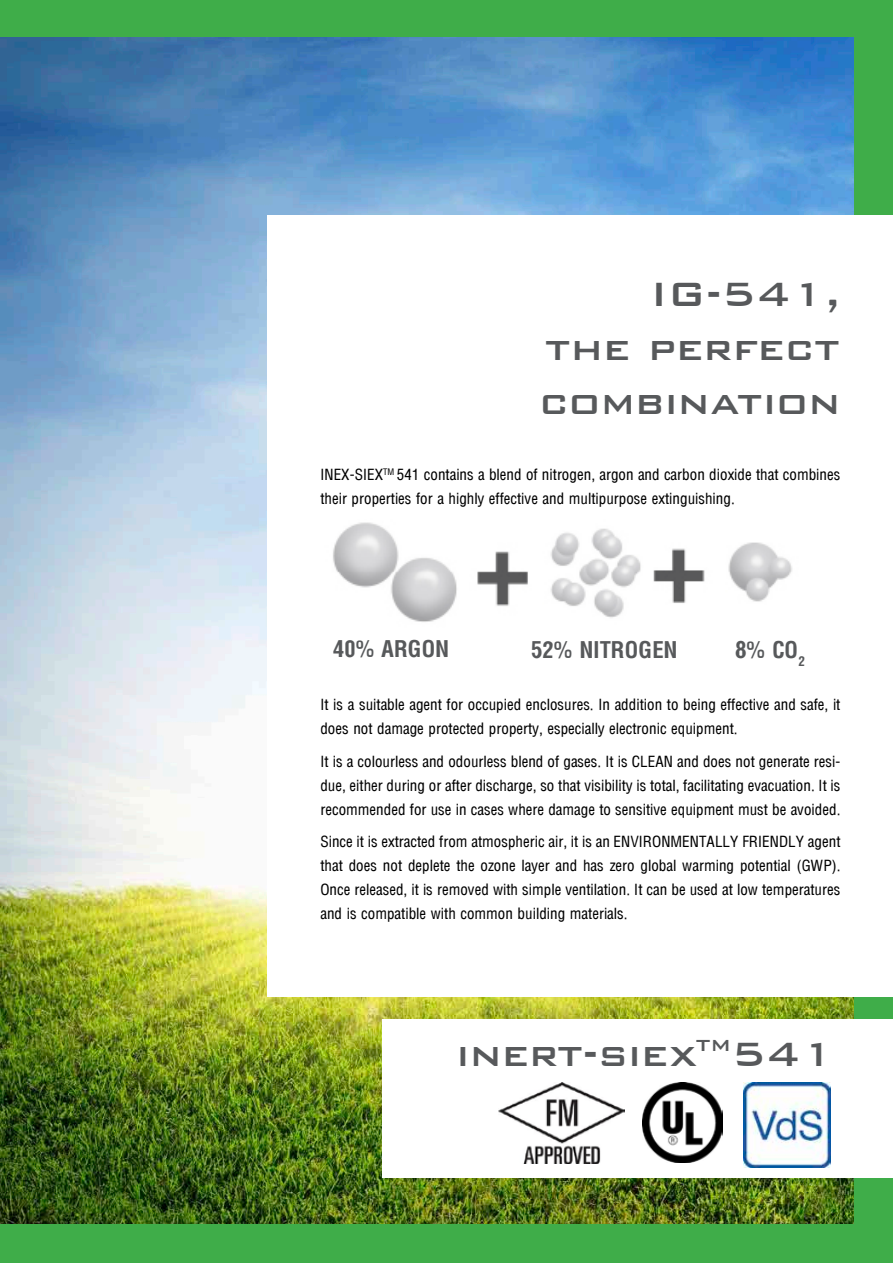
<style>
.page{position:relative;width:893px;height:1263px;background:#fff}
.page>*{position:absolute;margin:0;border:0;box-sizing:border-box;transform-origin:0 0}
.t1{font:500 45px/54px "Bank Gothic BT";color:#57595b;text-align:justify}
.t2{font:700 condensed 22.5px "Arena";color:#57595b}
.t3{font:15px/24px "Arena Condensed";color:#000}
</style>
<div class="page">
<div style="left:854px;top:0;width:39px;height:1263px;background:#3fad49"></div>
<img style="left:0;top:37px;width:854px;height:1188px">
<div style="left:268px;top:215px;width:625px;height:781px;background:#fff"></div>
<div style="left:0;top:0;width:893px;height:37px;background:#3fad49"></div>
<div style="left:0;top:1225px;width:893px;height:38px;background:#3fad49"></div>
<div style="left:383px;top:1019px;width:510px;height:159px;background:#fff"></div>
<img style="left:333px;top:522px;width:459px;height:100px">
<img style="left:743px;top:1082px;width:88px;height:85px">
<img style="left:642px;top:1082px;width:80px;height:80px">
<img style="left:499px;top:1082px;width:125px;height:81px">
<h1 class="t1" style="left:540px;top:266px;width:302px;text-indent:111px">IG-541, the perfect combination</h1>
<p class="t3" style="left:320px;top:462px;width:521px">INEX-SIEX<sup>TM</sup> 541 contains a blend of nitrogen, argon and carbon dioxide that combines their properties for a highly effective and multipurpose extinguishing.</p>
<h2 class="t2" style="left:333px;top:635px;width:118px">40% ARGON</h2>
<h2 class="t2" style="left:531px;top:636px;width:148px">52% NITROGEN</h2>
<h2 class="t2" style="left:735px;top:636px;width:72px">8% CO<sub>2</sub></h2>
<p class="t3" style="left:320px;top:693px;width:522px">It is a suitable agent for occupied enclosures. In addition to being effective and safe, it does not damage protected property, especially electronic equipment.</p>
<p class="t3" style="left:320px;top:750px;width:522px;text-align:justify">It is a colourless and odourless blend of gases. It is CLEAN and does not generate resi&shy;due, either during or after discharge, so that visibility is total, facilitating evacuation. It is recommended for use in cases where damage to sensitive equipment must be avoided.</p>
<p class="t3" style="left:320px;top:830px;width:522px;text-align:justify">Since it is extracted from atmospheric air, it is an ENVIRONMENTALLY FRIENDLY agent that does not deplete the ozone layer and has zero global warming potential (GWP).<br>Once released, it is removed with simple ventilation. It can be used at low temperatures and is compatible with common building materials.</p>
<h1 class="t1" style="left:457px;top:1026px;width:380px">inert-siex<sup>tm</sup>541</h1>
</div>
